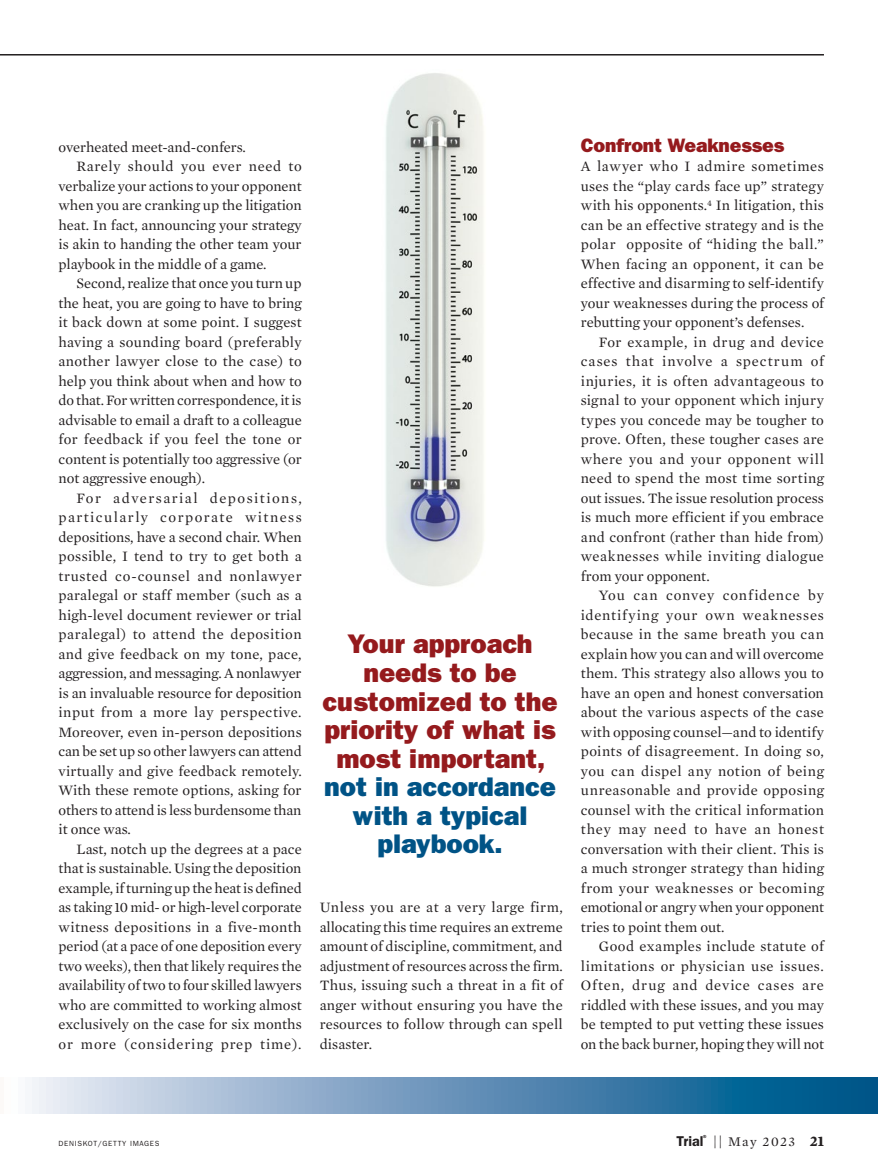
<style>
.page{position:relative;width:878px;height:1175px;background:#fff}
.page>*{position:absolute;margin:0;border:0;box-sizing:border-box;transform-origin:0 0}
.t1{font:27px/28.5px "ITC Franklin Gothic Std Hvy";color:#951a1d;text-align:center}
.t2{font:27px/28.5px "ITC Franklin Gothic Std Hvy";color:#005386;text-align:center}
.t3{font:19.5px "ITC Franklin Gothic Std Hvy";letter-spacing:-.005em;color:#951a1d}
.t4{font:14.7px/19.5px "Mercury Text G1";letter-spacing:-.005em;color:#231f20;text-align:justify}
.t5{font:14.7px "Mercury Text G1";letter-spacing:.02em;color:#231f20}
.t6{font:14.7px "Mercury Text G1";letter-spacing:.025em;color:#231f20}
.t7{font:14.7px "Mercury Text G1";letter-spacing:.035em;color:#231f20}
.t8{font:14.7px "Mercury Text G1";letter-spacing:.03em;color:#231f20}
.t9{font:14.7px "Mercury Text G1";letter-spacing:.045em;color:#231f20}
.t10{font:14.7px "Mercury Text G1";letter-spacing:.1em;color:#231f20}
.t11{font:14.7px "Mercury Text G1";letter-spacing:.015em;color:#231f20}
.t12{font:14.7px "Mercury Text G1";letter-spacing:.055em;color:#231f20}
.t13{font:13.5px "Mercury Text G1";letter-spacing:.1em;color:#231f20}
.t14{font:7.5px "ITC Franklin Gothic Std";letter-spacing:.095em;color:#231f20}
.s1{font-family:"ITC Franklin Gothic Std";font-weight:600;font-size:14.25px}
.s2{font-weight:700;font-size:15px}
</style>
<div class="page">
<hr style="left:0;top:54px;width:824px;height:2px;background:#231f20">
<svg style="left:32px;top:1077px;width:846px;height:36px;background:#6897bb"></svg>
<img style="left:385px;top:73px;width:99px;height:514px">
<p class="t4" style="left:58px;top:137px;width:189px">overheated meet-and-confers.</p>
<p class="t9" style="left:76px;top:157px;width:227px">Rarely should you ever need to</p>
<p class="t4" style="left:58px;top:176px;width:245px">verbalize your actions to your opponent</p>
<p class="t4" style="left:58px;top:195px;width:245px">when you are cranking up the litigation</p>
<p class="t4" style="left:58px;top:215px;width:245px">heat. In fact, announcing your strategy</p>
<p class="t4" style="left:58px;top:234px;width:244px">is akin to handing the other team your</p>
<p class="t4" style="left:58px;top:254px;width:209px">playbook in the middle of a game.</p>
<p class="t4" style="left:76px;top:273px;width:226px">Second, realize that once you turn up</p>
<p class="t4" style="left:58px;top:293px;width:245px">the heat, you are going to have to bring</p>
<p class="t4" style="left:58px;top:312px;width:245px">it back down at some point. I suggest</p>
<p class="t5" style="left:58px;top:333px;width:244px">having a sounding board (preferably</p>
<p class="t6" style="left:58px;top:352px;width:245px">another lawyer close to the case) to</p>
<p class="t4" style="left:58px;top:371px;width:245px">help you think about when and how to</p>
<p class="t4" style="left:58px;top:390px;width:244px">do that. For written correspondence, it is</p>
<p class="t4" style="left:58px;top:410px;width:245px">advisable to email a draft to a colleague</p>
<p class="t8" style="left:58px;top:430px;width:245px">for feedback if you feel the tone or</p>
<p class="t4" style="left:58px;top:449px;width:245px">content is potentially too aggressive (or</p>
<p class="t4" style="left:58px;top:468px;width:148px">not aggressive enough).</p>
<p class="t10" style="left:76px;top:489px;width:227px">For adversarial depositions,</p>
<p class="t10" style="left:58px;top:508px;width:245px">particularly corporate witness</p>
<p class="t4" style="left:58px;top:527px;width:245px">depositions, have a second chair. When</p>
<p class="t8" style="left:58px;top:547px;width:245px">possible, I tend to try to get both a</p>
<p class="t9" style="left:58px;top:567px;width:244px">trusted co-counsel and nonlawyer</p>
<p class="t5" style="left:58px;top:586px;width:245px">paralegal or staff member (such as a</p>
<p class="t4" style="left:58px;top:605px;width:245px">high-level document reviewer or trial</p>
<p class="t7" style="left:58px;top:625px;width:245px">paralegal) to attend the deposition</p>
<p class="t5" style="left:58px;top:645px;width:244px">and give feedback on my tone, pace,</p>
<p class="t4" style="left:58px;top:663px;width:244px">aggression, and messaging. A nonlawyer</p>
<p class="t4" style="left:58px;top:683px;width:245px">is an invaluable resource for deposition</p>
<p class="t7" style="left:58px;top:703px;width:244px">input from a more lay perspective.</p>
<p class="t4" style="left:58px;top:722px;width:245px">Moreover, even in-person depositions</p>
<p class="t4" style="left:58px;top:741px;width:245px">can be set up so other lawyers can attend</p>
<p class="t11" style="left:58px;top:762px;width:245px">virtually and give feedback remotely.</p>
<p class="t4" style="left:58px;top:780px;width:244px">With these remote options, asking for</p>
<p class="t4" style="left:58px;top:800px;width:244px">others to attend is less burdensome than</p>
<p class="t4" style="left:58px;top:819px;width:74px">it once was.</p>
<p class="t4" style="left:76px;top:839px;width:227px">Last, notch up the degrees at a pace</p>
<p class="t4" style="left:58px;top:858px;width:244px">that is sustainable. Using the deposition</p>
<p class="t4" style="left:58px;top:878px;width:245px">example, if turning up the heat is defined</p>
<p class="t4" style="left:58px;top:897px;width:245px">as taking 10 mid- or high-level corporate</p>
<p class="t6" style="left:58px;top:918px;width:244px">witness depositions in a five-month</p>
<p class="t4" style="left:58px;top:936px;width:244px">period (at a pace of one deposition every</p>
<p class="t4" style="left:58px;top:956px;width:245px">two weeks), then that likely requires the</p>
<p class="t4" style="left:58px;top:975px;width:245px">availability of two to four skilled lawyers</p>
<p class="t4" style="left:58px;top:995px;width:245px">who are committed to working almost</p>
<p class="t4" style="left:58px;top:1014px;width:245px">exclusively on the case for six months</p>
<p class="t12" style="left:58px;top:1035px;width:245px">or more (considering prep time).</p>
<h1 class="t1" style="left:322px;top:630px;width:236px">Your approach needs to be customized to the priority of what is most important,</h1>
<h1 class="t2" style="left:324px;top:772px;width:233px">not in accordance with a typical playbook.</h1>
<p class="t4" style="left:320px;top:897px;width:245px">Unless you are at a very large firm, allocating this time requires an extreme amount of discipline, commitment, and adjustment of resources across the firm.<br>Thus, issuing such a threat in a fit of anger without ensuring you have the resources to follow through can spell disaster.</p>
<h2 class="t3" style="left:580px;top:133px;width:205px">Confront Weaknesses</h2>
<p class="t4" style="left:580px;top:156px;width:245px">A lawyer who I admire sometimes uses the “play cards face up” strategy with his opponents.<sup>4</sup> In litigation, this can be an effective strategy and is the polar opposite of “hiding the ball.” When facing an opponent, it can be effective and disarming to self-identify your weaknesses during the process of rebutting your opponent’s defenses.</p>
<p class="t4" style="left:580px;top:332px;width:245px;text-indent:18px">For example, in drug and device cases that involve a spectrum of injuries, it is often advantageous to signal to your opponent which injury types you concede may be tougher to prove. Often, these tougher cases are where you and your opponent will need to spend the most time sorting out issues. The issue resolution process is much more efficient if you embrace and confront (rather than hide from) weaknesses while inviting dialogue from your opponent.</p>
<p class="t4" style="left:580px;top:585px;width:245px;text-indent:18px">You can convey confidence by identifying your own weaknesses because in the same breath you can explain how you can and will overcome them. This strategy also allows you to have an open and honest conversation about the various aspects of the case with opposing counsel—and to identify points of disagreement. In doing so, you can dispel any notion of being unreasonable and provide opposing counsel with the critical information they may need to have an honest conversation with their client. This is a much stronger strategy than hiding from your weaknesses or becoming emotional or angry when your opponent tries to point them out.</p>
<p class="t4" style="left:580px;top:936px;width:245px;text-indent:18px">Good examples include statute of limitations or physician use issues.<br>Often, drug and device cases are riddled with these issues, and you may be tempted to put vetting these issues on the back burner, hoping they will not</p>
<p class="t14" style="left:58px;top:1139px;width:102px">DENISKOT/GETTY IMAGES</p>
<p class="t13" style="left:676px;top:1134px;width:149px"><span class="s1">Trial</span><sup>®</sup> || May 2023 <span class="s2">21</span></p>
</div>
